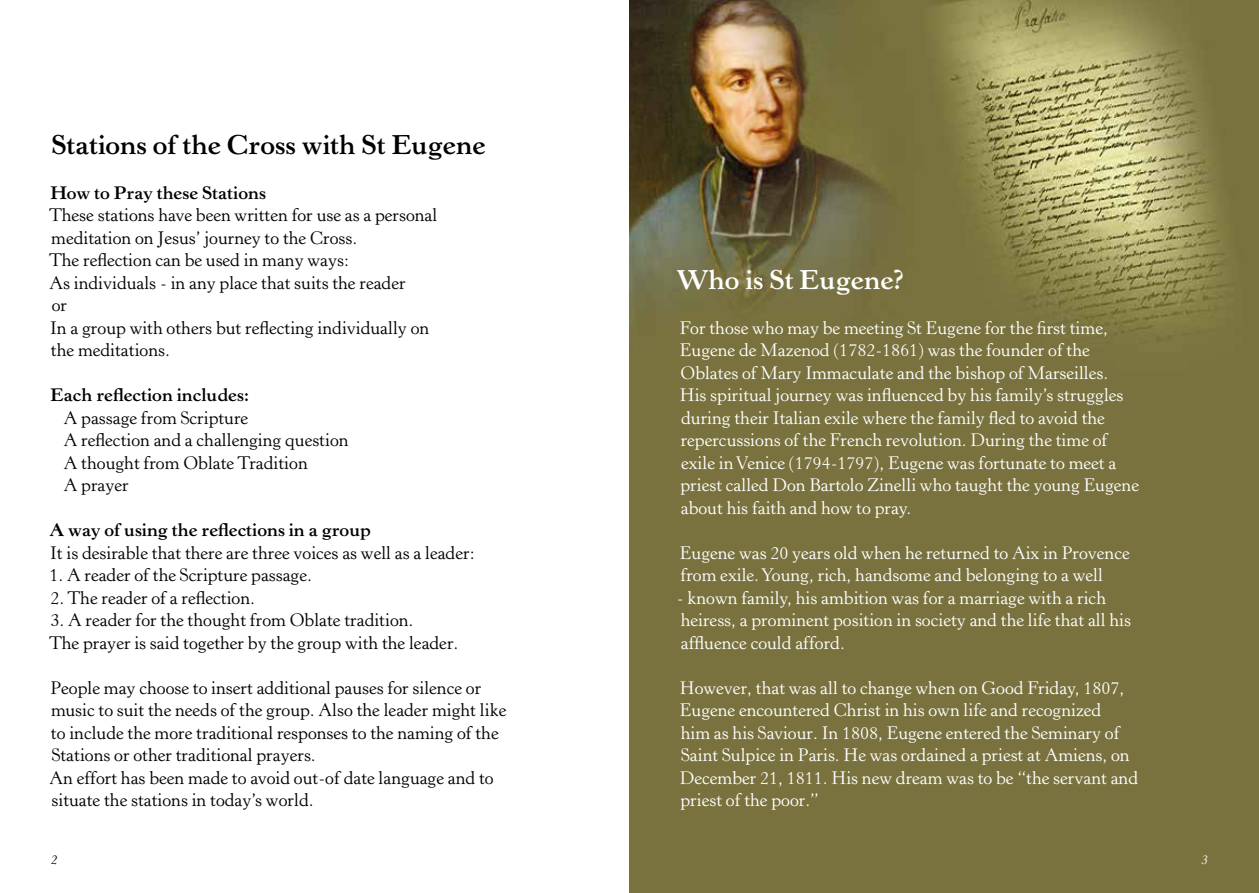
<style>
.page{position:relative;width:1259px;height:893px;background:#fff}
.page>*{position:absolute;margin:0;border:0;box-sizing:border-box;transform-origin:0 0}
.t1{font:700 27px "Horley Old Style";color:#000}
.t2{font:700 27px "Horley Old Style";color:#fff}
.t3{font:18px/22.5px "Horley Old Style";color:#fff}
.t4{font:18px/22.5px "Horley Old Style";color:#000}
.t5{font:700 18px "Horley Old Style";color:#000}
.t6{font:italic 13.5px "Horley Old Style";color:#000}
.t7{font:italic 13.5px "Horley Old Style";color:#fff}
</style>
<div class="page">
<img style="left:629px;top:0;width:630px;height:893px">
<h1 class="t1" style="left:51px;top:127px;width:436px">Stations of the Cross with St Eugene</h1>
<p class="t5" style="left:50px;top:181px;width:217px">How to Pray these Stations</p>
<p class="t4" style="left:49px;top:204px;width:390px">These stations have been written for use as a personal meditation on Jesus’ journey to the Cross.<br>The reflection can be used in many ways:<br>As individuals - in any place that suits the reader<br>or<br>In a group with others but reflecting individually on the meditations.</p>
<p class="t5" style="left:51px;top:384px;width:200px">Each reflection includes:</p>
<p class="t4" style="left:64px;top:407px;width:286px">A passage from Scripture<br>A reflection and a challenging question<br>A thought from Oblate Tradition<br>A prayer</p>
<p class="t5" style="left:49px;top:519px;width:323px">A way of using the reflections in a group</p>
<p class="t4" style="left:50px;top:542px;width:426px">It is desirable that there are three voices as well as a leader:</p>
<p class="t4" style="left:49px;top:564px;width:264px">1. A reader of the Scripture passage.</p>
<p class="t4" style="left:50px;top:587px;width:206px">2. The reader of a reflection.</p>
<p class="t4" style="left:49px;top:609px;width:411px">3. A reader for the thought from Oblate tradition.<br>The prayer is said together by the group with the leader.</p>
<p class="t4" style="left:49px;top:677px;width:458px">People may choose to insert additional pauses for silence or music to suit the needs of the group. Also the leader might like to include the more traditional responses to the naming of the Stations or other traditional prayers.<br>An effort has been made to avoid out-of date language and to situate the stations in today’s world.</p>
<h1 class="t2" style="left:677px;top:262px;width:229px">Who is St Eugene?</h1>
<p class="t3" style="left:680px;top:317px;width:460px">For those who may be meeting St Eugene for the first time, Eugene de Mazenod (1782-1861) was the founder of the Oblates of Mary Immaculate and the bishop of Marseilles.<br>His spiritual journey was influenced by his family’s struggles during their Italian exile where the family fled to avoid the repercussions of the French revolution. During the time of exile in Venice (1794-1797), Eugene was fortunate to meet a priest called Don Bartolo Zinelli who taught the young Eugene about his faith and how to pray.</p>
<p class="t3" style="left:680px;top:542px;width:451px">Eugene was 20 years old when he returned to Aix in Provence from exile. Young, rich, handsome and belonging to a well</p>
<p class="t3" style="left:677px;top:587px;width:456px">- known family, his ambition was for a marriage with a rich heiress, a prominent position in society and the life that all his affluence could afford.</p>
<p class="t3" style="left:680px;top:677px;width:460px">However, that was all to change when on Good Friday, 1807, Eugene encountered Christ in his own life and recognized<br>him as his Saviour. In 1808, Eugene entered the Seminary of Saint Sulpice in Paris. He was ordained a priest at Amiens, on December 21, 1811. His new dream was to be “the servant and priest of the poor.”</p>
<p class="t6" style="left:51px;top:851px;width:8px">2</p>
<p class="t7" style="left:1201px;top:851px;width:8px">3</p>
</div>
